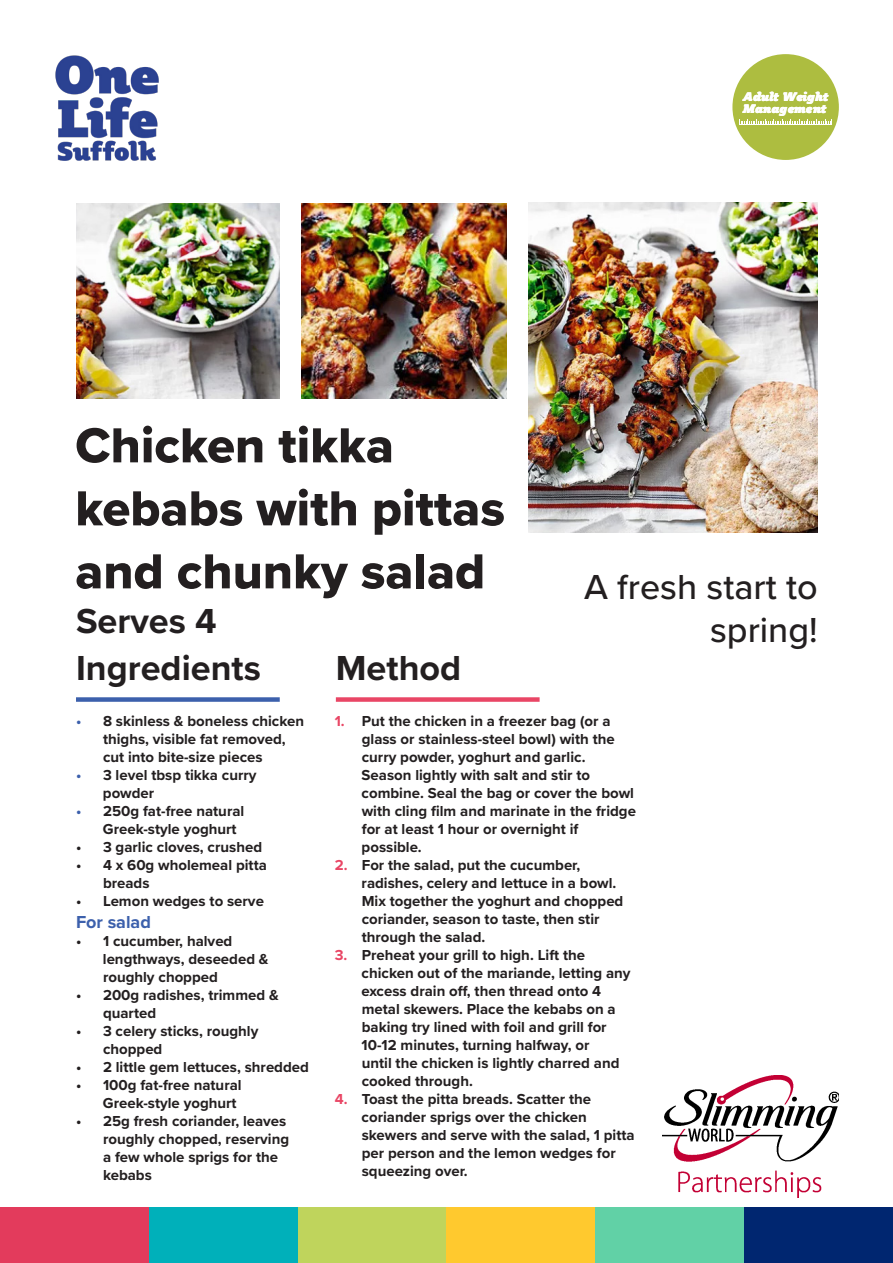
<style>
.page{position:relative;width:893px;height:1263px;background:#fff}
.page>*{position:absolute;margin:0;border:0;box-sizing:border-box;transform-origin:0 0}
.t1{font:51px/63px "Proxima Nova Extrabld";color:#231f20}
.t2{font:700 36px "Proxima Nova";color:#231f20}
.t3{font:500 36px/43.2px "Proxima Nova";color:#231f20;text-align:right}
.t4{font:700 18px "Proxima Nova";color:#3c60ac}
.t5{font:700 15px/18px "Proxima Nova";color:#231f20}
.t6{font:italic 12.3px/12.1px "Plume Ad";color:#fff}
.s1{color:#3c60ac}
.s2{color:#e94665}
</style>
<div class="page">
<img style="left:529px;top:203px;width:289px;height:330px">
<img style="left:302px;top:204px;width:205px;height:195px">
<img style="left:76px;top:204px;width:203px;height:195px">
<img style="left:55px;top:55px;width:104px;height:106px">
<div style="left:76px;top:697px;width:204px;height:5px;background:#3c60ac"></div>
<div style="left:336px;top:697px;width:204px;height:5px;background:#e94665"></div>
<div style="left:0;top:1208px;width:149px;height:55px;background:#e33b5c"></div>
<div style="left:149px;top:1208px;width:149px;height:55px;background:#00b0ba"></div>
<div style="left:298px;top:1208px;width:148px;height:55px;background:#bfd45c"></div>
<div style="left:446px;top:1208px;width:149px;height:55px;background:#ffc92e"></div>
<div style="left:595px;top:1208px;width:149px;height:55px;background:#61d1a6"></div>
<div style="left:744px;top:1208px;width:149px;height:55px;background:#002670"></div>
<img style="left:663px;top:1076px;width:176px;height:121px">
<div style="left:732px;top:54px;width:107px;height:106px;background:#adbd40;border-radius:50%"></div>
<svg style="left:739px;top:120px;width:93px;height:5px"></svg>
<hr style="left:739px;top:125px;width:93px;height:1px;background:#fff">
<p class="t6" style="left:743px;top:90px;width:87px">Adult Weight<br>Management</p>
<p class="t1" style="left:75px;top:413px;width:320px">Chicken tikka</p>
<p class="t1" style="left:75px;top:476px;width:431px">kebabs with pittas and chunky salad</p>
<p class="t2" style="left:76px;top:594px;width:142px">Serves 4</p>
<p class="t2" style="left:76px;top:641px;width:186px">Ingredients</p>
<p class="t2" style="left:336px;top:641px;width:127px">Method</p>
<p class="t3" style="left:584px;top:564px;width:235px">A fresh start to spring!</p>
<p class="t5" style="left:103px;top:712px;width:203px;text-indent:-27px"><span class="s1">•</span> 8 skinless &amp; boneless chicken thighs, visible fat removed, cut into bite-size pieces</p>
<p class="t5" style="left:76px;top:766px;width:182px"><span class="s1">•</span> 3 level tbsp tikka curry</p>
<p class="t5" style="left:103px;top:784px;width:53px">powder</p>
<p class="t5" style="left:76px;top:802px;width:170px"><span class="s1">•</span> 250g fat-free natural</p>
<p class="t5" style="left:103px;top:820px;width:135px">Greek-style yoghurt</p>
<p class="t5" style="left:76px;top:838px;width:188px">• 3 garlic cloves, crushed</p>
<p class="t5" style="left:103px;top:856px;width:165px;text-indent:-27px">• 4 x 60g wholemeal pitta breads</p>
<p class="t5" style="left:76px;top:892px;width:189px">• Lemon wedges to serve</p>
<p class="t4" style="left:76px;top:908px;width:76px">For salad</p>
<p class="t5" style="left:76px;top:931px;width:158px">• 1 cucumber, halved</p>
<p class="t5" style="left:103px;top:949px;width:167px">lengthways, deseeded &amp; roughly chopped</p>
<p class="t5" style="left:103px;top:985px;width:177px;text-indent:-27px">• 200g radishes, trimmed &amp; quarted</p>
<p class="t5" style="left:103px;top:1021px;width:157px;text-indent:-27px">• 3 celery sticks, roughly chopped</p>
<p class="t5" style="left:76px;top:1057px;width:234px">• 2 little gem lettuces, shredded</p>
<p class="t5" style="left:76px;top:1075px;width:167px">• 100g fat-free natural</p>
<p class="t5" style="left:103px;top:1093px;width:135px">Greek-style yoghurt</p>
<p class="t5" style="left:103px;top:1111px;width:188px;text-indent:-27px">• 25g fresh coriander, leaves roughly chopped, reserving a few whole sprigs for the kebabs</p>
<p class="t5" style="left:362px;top:712px;width:254px;text-indent:-27px"><span class="s2">1.</span> Put the chicken in a freezer bag (or a glass or stainless-steel bowl) with the curry powder, yoghurt and garlic.</p>
<p class="t5" style="left:362px;top:766px;width:230px">Season lightly with salt and stir to</p>
<p class="t5" style="left:362px;top:784px;width:276px">combine. Seal the bag or cover the bowl with cling film and marinate in the fridge for at least 1 hour or overnight if</p>
<p class="t5" style="left:362px;top:838px;width:62px">possible.</p>
<p class="t5" style="left:335px;top:856px;width:247px"><span class="s2">2.</span> For the salad, put the cucumber,</p>
<p class="t5" style="left:362px;top:874px;width:263px">radishes, celery and lettuce in a bowl.<br>Mix together the yoghurt and chopped coriander, season to taste, then stir through the salad.</p>
<p class="t5" style="left:335px;top:946px;width:252px"><span class="s2">3.</span> Preheat your grill to high. Lift the</p>
<p class="t5" style="left:362px;top:964px;width:270px">chicken out of the mariande, letting any</p>
<p class="t5" style="left:362px;top:982px;width:256px">excess drain off, then thread onto 4 metal skewers. Place the kebabs on a baking try lined with foil and grill for</p>
<p class="t5" style="left:362px;top:1036px;width:259px">10-12 minutes, turning halfway, or until the chicken is lightly charred and cooked through.</p>
<p class="t5" style="left:335px;top:1090px;width:258px"><span class="s2">4.</span> Toast the pitta breads. Scatter the</p>
<p class="t5" style="left:362px;top:1108px;width:275px">coriander sprigs over the chicken skewers and serve with the salad, 1 pitta per person and the lemon wedges for squeezing over.</p>
</div>
